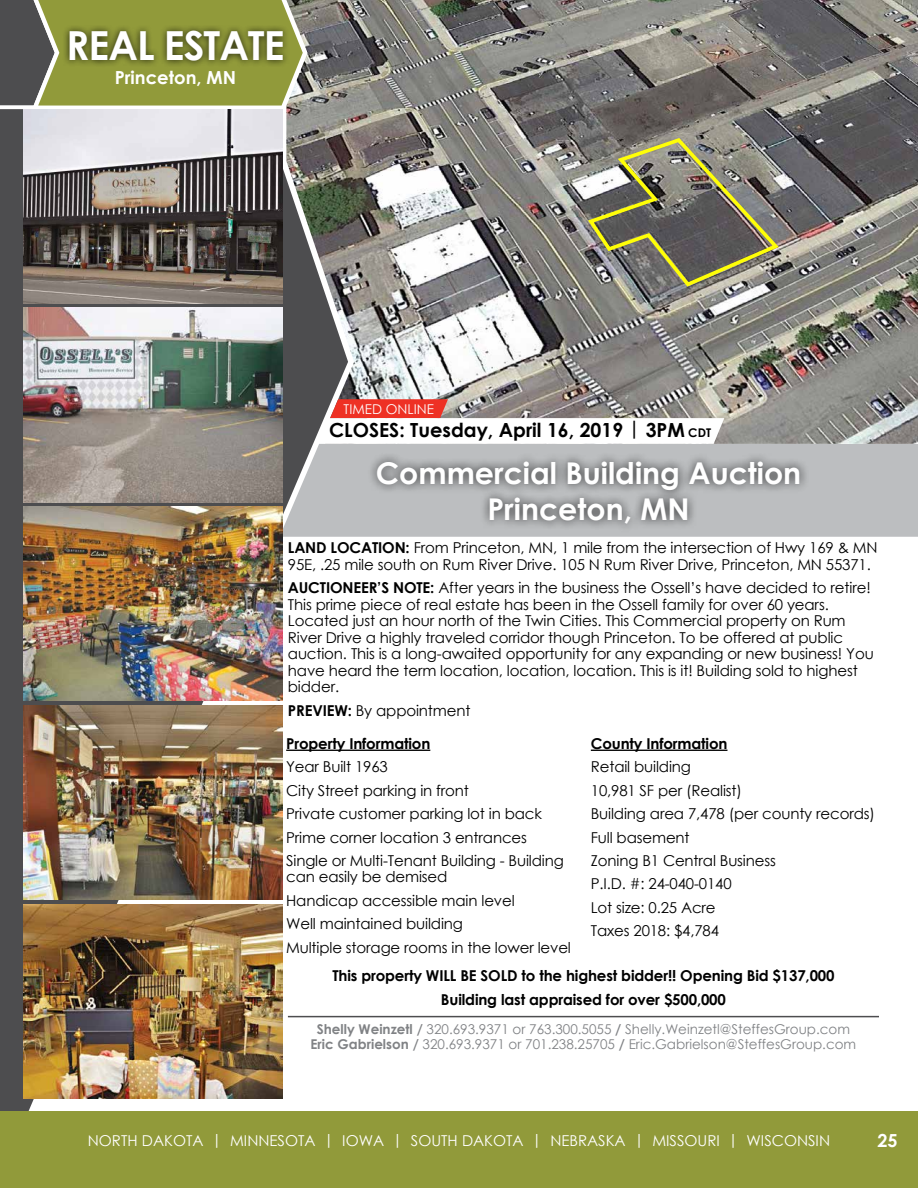
<style>
.page{position:relative;width:918px;height:1188px;background:#fff}
.page>*{position:absolute;margin:0;border:0;box-sizing:border-box;transform-origin:0 0}
.t1{font:700 40.05px "Century Gothic";letter-spacing:-.025em;color:#fff}
.t2{font:700 30px/36px "Century Gothic";color:#fff;text-align:center}
.t3{font:700 19.5px "Century Gothic";color:#000}
.t4{font:700 18px "Century Gothic";color:#fff}
.t5{font:15px/23.4px "Century Gothic";letter-spacing:-.01em;color:#000}
.t6{font:700 15px/23.4px "Century Gothic";letter-spacing:-.01em;color:#000;text-align:center}
.t7{font:15px "Century Gothic";color:#fff}
.t8{font:13.5px/15px "Century Gothic";color:#808285;text-align:center}
.t9{font:13.5px "Century Gothic";color:#fff}
.s1{font-size:12px}
.s2{font-weight:700}
</style>
<div class="page">
<svg style="left:0;top:109px;width:348px;height:1002px"></svg>
<svg style="left:0;top:0;width:286px;height:106px;background:#858b45"></svg>
<div style="left:62px;top:23px;width:228px;height:45px;background:#000;opacity:.75"></div>
<svg style="left:280px;top:444px;width:638px;height:93px;background:#b8babc"></svg>
<div style="left:367px;top:452px;width:443px;height:81px;background:#000;opacity:.75"></div>
<img style="left:24px;top:109px;width:258px;height:194px">
<img style="left:24px;top:308px;width:258px;height:194px">
<img style="left:24px;top:905px;width:258px;height:194px">
<img style="left:24px;top:706px;width:258px;height:194px">
<img style="left:24px;top:507px;width:258px;height:194px">
<img style="left:286px;top:0;width:632px;height:444px">
<svg style="left:325px;top:399px;width:399px;height:45px"></svg>
<hr style="left:288px;top:1016px;width:591px;height:1px;background:#4d4d4f">
<hr style="left:286px;top:750px;width:144px;height:1px;background:#000">
<hr style="left:591px;top:750px;width:136px;height:1px;background:#000">
<img style="left:586px;top:136px;width:196px;height:153px">
<div style="left:0;top:1111px;width:918px;height:77px;background:#919a3a"></div>
<h1 class="t1" style="left:66px;top:15px;width:220px">REAL ESTATE</h1>
<p class="t4" style="left:115px;top:64px;width:123px">Princeton, MN</p>
<p class="t9" style="left:344px;top:399px;width:92px">TIMED ONLINE</p>
<h3 class="t3" style="left:329px;top:415px;width:384px">CLOSES: Tuesday, April 16, 2019 | 3PM <span class="s1">CDT</span></h3>
<h2 class="t2" style="left:376px;top:454px;width:427px">Commercial Building Auction<br>Princeton, MN</h2>
<p class="t5" style="left:288px;top:540px;width:591px;line-height:16.5px"><span class="s2">LAND LOCATION:</span> From Princeton, MN, 1 mile from the intersection of Hwy 169 &amp; MN<br>95E, .25 mile south on Rum River Drive. 105 N Rum River Drive, Princeton, MN 55371.</p>
<p class="t5" style="left:288px;top:579px;width:587px;line-height:16.5px"><span class="s2">AUCTIONEER’S NOTE:</span> After years in the business the Ossell’s have decided to retire!<br>This prime piece of real estate has been in the Ossell family for over 60 years.<br>Located just an hour north of the Twin Cities. This Commercial property on Rum River Drive a highly traveled corridor though Princeton. To be offered at public auction. This is a long-awaited opportunity for any expanding or new business! You have heard the term location, location, location. This is it! Building sold to highest bidder.</p>
<p class="t5" style="left:288px;top:698px;width:184px"><span class="s2">PREVIEW:</span> By appointment</p>
<p class="t6" style="left:286px;top:731px;width:146px">Property Information</p>
<p class="t5" style="left:286px;top:755px;width:279px">Year Built 1963<br>City Street parking in front<br>Private customer parking lot in back<br>Prime corner location 3 entrances<br>Single or Multi-Tenant Building - Building</p>
<p class="t5" style="left:286px;top:865px;width:286px">can easily be demised<br>Handicap accessible main level<br>Well maintained building<br>Multiple storage rooms in the lower level</p>
<p class="t6" style="left:591px;top:731px;width:138px">County Information</p>
<p class="t5" style="left:591px;top:755px;width:286px">Retail building<br>10,981 SF per (Realist)<br>Building area 7,478 (per county records)<br>Full basement<br>Zoning B1 Central Business<br>P.I.D. #: 24-040-0140<br>Lot size: 0.25 Acre<br>Taxes 2018: $4,784</p>
<p class="t6" style="left:332px;top:963px;width:504px">This property WILL BE SOLD to the highest bidder!! Opening Bid $137,000<br>Building last appraised for over $500,000</p>
<p class="t8" style="left:311px;top:1021px;width:547px"><span class="s2">Shelly Weinzetl /</span> 320.693.9371 or 763.300.5055 <span class="s2">/</span> Shelly.Weinzetl@SteffesGroup.com<br><span class="s2">Eric Gabrielson /</span> 320.693.9371 or 701.238.25705 <span class="s2">/</span> Eric.Gabrielson@SteffesGroup.com</p>
<p class="t7" style="left:88px;top:1130px;width:744px">NORTH DAKOTA | MINNESOTA | IOWA | SOUTH DAKOTA | NEBRASKA | MISSOURI | WISCONSIN</p>
<p class="t4" style="left:878px;top:1127px;width:22px">25</p>
</div>
